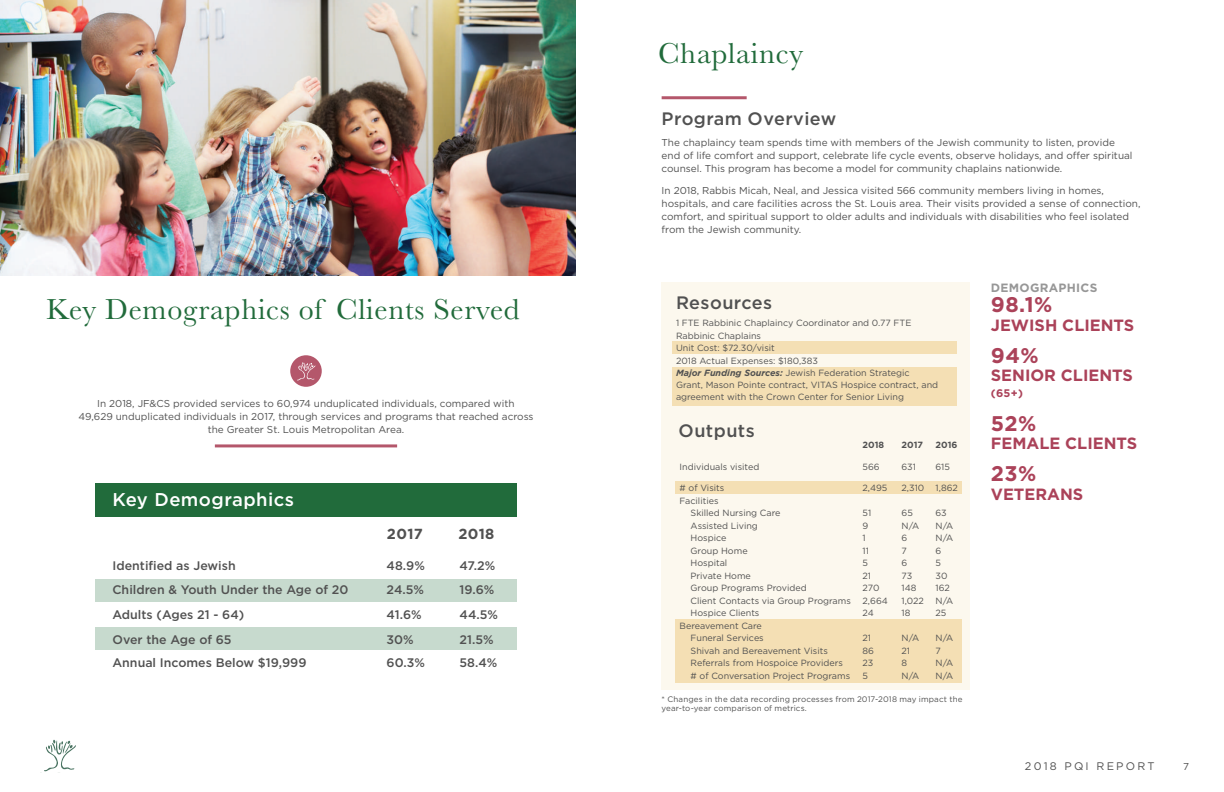
<style>
.page{position:relative;width:1224px;height:792px;background:#fff}
.page>*{position:absolute;margin:0;border:0;box-sizing:border-box;transform-origin:0 0}
.t1{font:30px "Baskerville";letter-spacing:.025em;color:#216b3b}
.t2{font:700 21.2px "Gotham";letter-spacing:.025em;color:#ab4259}
.t3{font:500 18.5px "Gotham";letter-spacing:.025em;color:#fff}
.t4{font:500 18px "Gotham";letter-spacing:.025em;color:#515151}
.t5{font:700 16.3px "Gotham";color:#ab4259}
.t6{font:700 14.6px "Gotham";letter-spacing:.025em;color:#515151}
.t7{font:500 12.4px "Gotham";color:#515151}
.t8{font:700 12px "Gotham";letter-spacing:.025em;color:#979797}
.t9{font:11px "Gotham";letter-spacing:.2em;color:#515151}
.t10{font:700 11px "Gotham";color:#ab4259}
.t11{font:10px/13px "Gotham";color:#515151}
.t12{font:9px/12.3px "Gotham";color:#515151}
.t13{font:700 9px "Gotham";color:#515151}
.t14{font:8px/9px "Gotham";letter-spacing:.015em;color:#515151}
.s1{font-weight:700;font-style:italic}
</style>
<div class="page">
<svg style="left:44px;top:740px;width:32px;height:32px"></svg>
<img style="left:0;top:0;width:576px;height:275px">
<div style="left:95px;top:627px;width:422px;height:22px;background:#c7dace"></div>
<div style="left:95px;top:579px;width:422px;height:23px;background:#c7dace"></div>
<div style="left:95px;top:483px;width:422px;height:34px;background:#216b3b"></div>
<hr style="left:215px;top:444px;width:182px;height:3px;background:#ab4259">
<div style="left:290px;top:355px;width:32px;height:32px;background:#b4576b;border-radius:50%"></div>
<svg style="left:297px;top:362px;width:18px;height:19px"></svg>
<hr style="left:662px;top:96px;width:85px;height:3px;background:#ab4259">
<div style="left:662px;top:282px;width:308px;height:408px;background:#fcf8ee"></div>
<div style="left:672px;top:341px;width:284px;height:13px;background:#f4dfb4"></div>
<div style="left:672px;top:367px;width:284px;height:38px;background:#f4dfb4"></div>
<div style="left:676px;top:481px;width:286px;height:13px;background:#f4dfb4"></div>
<div style="left:676px;top:619px;width:286px;height:64px;background:#f4dfb4"></div>
<h1 class="t1" style="left:46px;top:290px;width:475px">Key Demographics of Clients Served</h1>
<p class="t11" style="left:78px;top:396px;width:457px;text-align:center">In 2018, JF&amp;CS provided services to 60,974 unduplicated individuals, compared with<br>49,629 unduplicated individuals in 2017, through services and programs that reached across the Greater St. Louis Metropolitan Area.</p>
<h3 class="t3" style="left:113px;top:488px;width:183px">Key Demographics</h3>
<h3 class="t6" style="left:387px;top:524px;width:37px">2017</h3>
<h3 class="t6" style="left:458px;top:524px;width:38px">2018</h3>
<p class="t7" style="left:113px;top:558px;width:125px">Identified as Jewish</p>
<p class="t7" style="left:387px;top:558px;width:40px">48.9%</p>
<p class="t7" style="left:460px;top:558px;width:37px">47.2%</p>
<p class="t7" style="left:113px;top:582px;width:237px">Children &amp; Youth Under the Age of 20</p>
<p class="t7" style="left:387px;top:582px;width:39px">24.5%</p>
<p class="t7" style="left:460px;top:582px;width:36px">19.6%</p>
<p class="t7" style="left:113px;top:631px;width:121px">Over the Age of 65</p>
<p class="t7" style="left:387px;top:631px;width:29px">30%</p>
<p class="t7" style="left:460px;top:631px;width:36px">21.5%</p>
<p class="t7" style="left:113px;top:607px;width:133px">Adults (Ages 21 - 64)</p>
<p class="t7" style="left:387px;top:607px;width:37px">41.6%</p>
<p class="t7" style="left:460px;top:607px;width:40px">44.5%</p>
<p class="t7" style="left:113px;top:655px;width:195px">Annual Incomes Below $19,999</p>
<p class="t7" style="left:387px;top:655px;width:40px">60.3%</p>
<p class="t7" style="left:460px;top:655px;width:39px">58.4%</p>
<h1 class="t1" style="left:658px;top:34px;width:147px">Chaplaincy</h1>
<h3 class="t4" style="left:662px;top:107px;width:176px">Program Overview</h3>
<p class="t11" style="left:662px;top:136px;width:472px">The chaplaincy team spends time with members of the Jewish community to listen, provide end of life comfort and support, celebrate life cycle events, observe holidays, and offer spiritual counsel. This program has become a model for community chaplains nationwide.</p>
<p class="t11" style="left:662px;top:184px;width:480px">In 2018, Rabbis Micah, Neal, and Jessica visited 566 community members living in homes, hospitals, and care facilities across the St. Louis area. Their visits provided a sense of connection, comfort, and spiritual support to older adults and individuals with disabilities who feel isolated from the Jewish community.</p>
<h3 class="t4" style="left:676px;top:291px;width:98px">Resources</h3>
<p class="t12" style="left:676px;top:317px;width:264px">1 FTE Rabbinic Chaplaincy Coordinator and 0.77 FTE Rabbinic Chaplains<br>Unit Cost: $72.30/visit<br>2018 Actual Expenses: $180,383<br><span class="s1">Major Funding Sources:</span> Jewish Federation Strategic Grant, Mason Pointe contract, VITAS Hospice contract, and agreement with the Crown Center for Senior Living</p>
<h3 class="t4" style="left:679px;top:418px;width:78px">Outputs</h3>
<p class="t13" style="left:863px;top:439px;width:23px">2018</p>
<p class="t13" style="left:902px;top:439px;width:23px">2017</p>
<p class="t13" style="left:936px;top:439px;width:23px">2016</p>
<p class="t12" style="left:680px;top:460px;width:81px">Individuals visited</p>
<p class="t12" style="left:863px;top:460px;width:19px">566</p>
<p class="t12" style="left:902px;top:460px;width:16px">631</p>
<p class="t12" style="left:936px;top:460px;width:16px">615</p>
<p class="t12" style="left:680px;top:482px;width:46px"># of Visits</p>
<p class="t12" style="left:863px;top:482px;width:26px">2,495</p>
<p class="t12" style="left:902px;top:482px;width:58px">2,310 1,862</p>
<p class="t12" style="left:691px;top:494px;width:91px;text-indent:-11px">Facilities<br>Skilled Nursing Care</p>
<p class="t12" style="left:863px;top:507px;width:10px">51</p>
<p class="t12" style="left:902px;top:507px;width:13px">65</p>
<p class="t12" style="left:936px;top:507px;width:13px">63</p>
<p class="t12" style="left:691px;top:519px;width:69px">Assisted Living</p>
<p class="t12" style="left:863px;top:519px;width:7px">9</p>
<p class="t12" style="left:902px;top:519px;width:19px">N/A</p>
<p class="t12" style="left:936px;top:519px;width:19px">N/A</p>
<p class="t12" style="left:691px;top:532px;width:37px">Hospice</p>
<p class="t12" style="left:863px;top:532px;width:5px">1</p>
<p class="t12" style="left:902px;top:532px;width:7px">6</p>
<p class="t12" style="left:936px;top:532px;width:19px">N/A</p>
<p class="t12" style="left:691px;top:544px;width:59px">Group Home</p>
<p class="t12" style="left:863px;top:544px;width:8px">11</p>
<p class="t12" style="left:902px;top:544px;width:7px">7</p>
<p class="t12" style="left:936px;top:544px;width:7px">6</p>
<p class="t12" style="left:691px;top:557px;width:38px">Hospital</p>
<p class="t12" style="left:863px;top:557px;width:7px">5</p>
<p class="t12" style="left:902px;top:557px;width:7px">6</p>
<p class="t12" style="left:936px;top:557px;width:7px">5</p>
<p class="t12" style="left:691px;top:569px;width:62px">Private Home</p>
<p class="t12" style="left:863px;top:569px;width:10px">21</p>
<p class="t12" style="left:902px;top:569px;width:12px">73</p>
<p class="t12" style="left:936px;top:569px;width:13px">30</p>
<p class="t12" style="left:691px;top:582px;width:118px">Group Programs Provided</p>
<p class="t12" style="left:863px;top:582px;width:18px">270</p>
<p class="t12" style="left:902px;top:582px;width:16px">148</p>
<p class="t12" style="left:936px;top:582px;width:16px">162</p>
<p class="t12" style="left:691px;top:594px;width:162px">Client Contacts via Group Programs</p>
<p class="t12" style="left:863px;top:594px;width:27px">2,664</p>
<p class="t12" style="left:902px;top:594px;width:24px">1,022</p>
<p class="t12" style="left:936px;top:594px;width:19px">N/A</p>
<p class="t12" style="left:691px;top:607px;width:70px">Hospice Clients</p>
<p class="t12" style="left:863px;top:607px;width:13px">24</p>
<p class="t12" style="left:902px;top:607px;width:10px">18</p>
<p class="t12" style="left:936px;top:607px;width:12px">25</p>
<p class="t12" style="left:680px;top:619px;width:86px;text-align:right">Bereavement Care<br>Funeral Services</p>
<p class="t12" style="left:863px;top:632px;width:10px">21</p>
<p class="t12" style="left:902px;top:632px;width:19px">N/A</p>
<p class="t12" style="left:936px;top:632px;width:19px">N/A</p>
<p class="t12" style="left:691px;top:644px;width:139px">Shivah and Bereavement Visits</p>
<p class="t12" style="left:863px;top:644px;width:13px">86</p>
<p class="t12" style="left:902px;top:644px;width:10px">21</p>
<p class="t12" style="left:936px;top:644px;width:7px">7</p>
<p class="t12" style="left:691px;top:657px;width:154px">Referrals from Hospoice Providers</p>
<p class="t12" style="left:863px;top:657px;width:12px">23</p>
<p class="t12" style="left:902px;top:657px;width:7px">8</p>
<p class="t12" style="left:936px;top:657px;width:19px">N/A</p>
<p class="t12" style="left:691px;top:669px;width:161px"># of Conversation Project Programs</p>
<p class="t12" style="left:863px;top:669px;width:7px">5</p>
<p class="t12" style="left:902px;top:669px;width:19px">N/A</p>
<p class="t12" style="left:936px;top:669px;width:19px">N/A</p>
<p class="t14" style="left:662px;top:695px;width:302px">* Changes in the data recording processes from 2017-2018 may impact the year-to-year comparison of metrics.</p>
<p class="t8" style="left:991px;top:280px;width:108px">DEMOGRAPHICS</p>
<h2 class="t2" style="left:991px;top:291px;width:63px">98.1%</h2>
<h3 class="t5" style="left:991px;top:314px;width:145px">JEWISH CLIENTS</h3>
<h2 class="t2" style="left:991px;top:341px;width:49px">94%</h2>
<h3 class="t5" style="left:991px;top:365px;width:144px">SENIOR CLIENTS</h3>
<p class="t10" style="left:991px;top:386px;width:34px">(65+)</p>
<h2 class="t2" style="left:991px;top:409px;width:47px">52%</h2>
<h3 class="t5" style="left:991px;top:433px;width:148px">FEMALE CLIENTS</h3>
<h2 class="t2" style="left:991px;top:460px;width:47px">23%</h2>
<h3 class="t5" style="left:991px;top:483px;width:94px">VETERANS</h3>
<p class="t9" style="left:1025px;top:759px;width:131px">2018 PQI REPORT</p>
<p class="t11" style="left:1183px;top:759px;width:7px">7</p>
</div>
